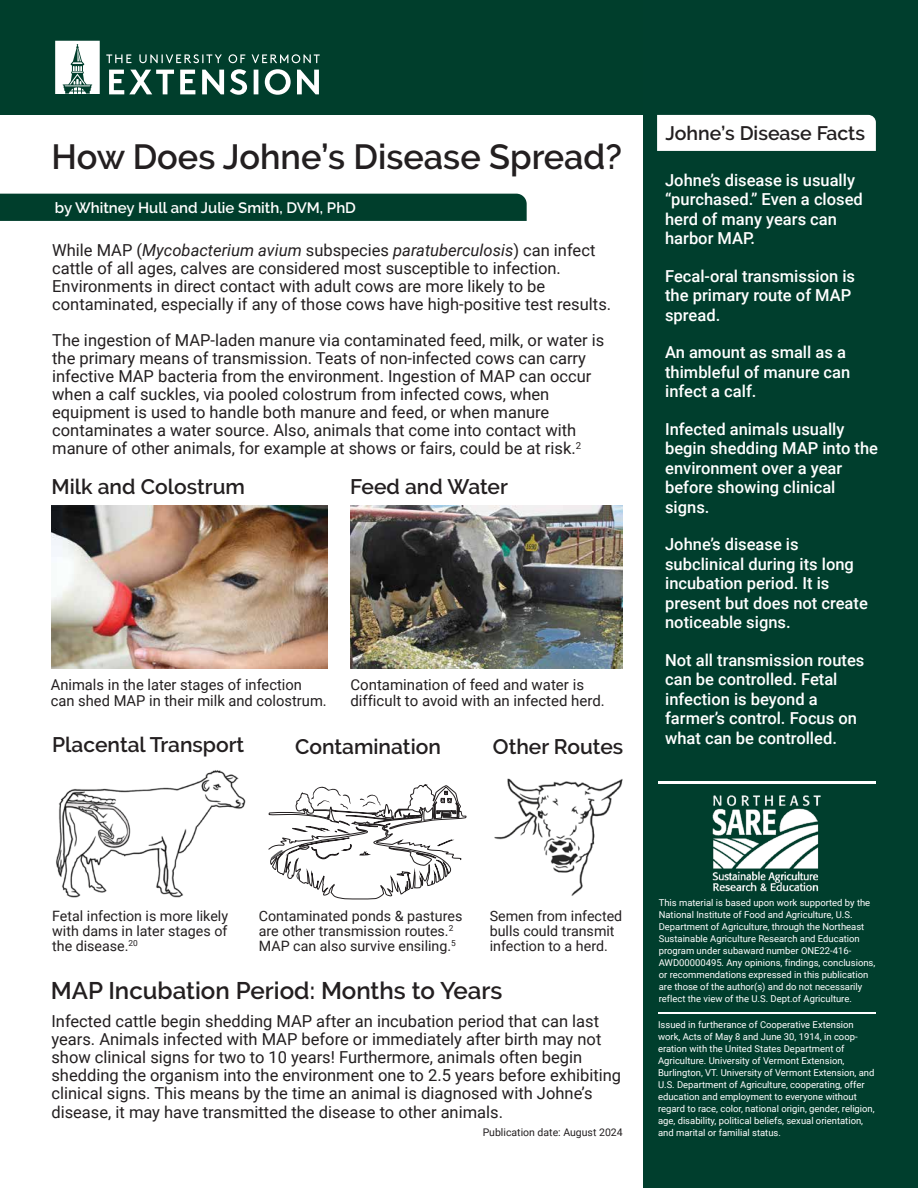
<style>
.page{position:relative;width:918px;height:1188px;background:#fff}
.page>*{position:absolute;margin:0;border:0;box-sizing:border-box;transform-origin:0 0}
.t1{font:600 34.8px "Raleway";color:#231f20}
.t2{font:600 24px "Raleway";color:#231f20}
.t3{font:600 21px "Raleway";color:#231f20}
.t4{font:600 19.5px "Raleway";color:#231f20}
.t5{font:16.5px/18px "Roboto";color:#231f20}
.t6{font:500 16.5px/19.5px "Roboto";color:#fff}
.t7{font:15px/16.5px "Roboto";color:#231f20}
.t8{font:600 15px "Raleway";color:#fff}
.t9{font:14.25px/15px "Roboto";color:#231f20}
.t10{font:10.5px "Roboto";color:#231f20}
.t11{font:9.45px/12px "Roboto";color:#fff}
.s1{font-style:italic}
</style>
<div class="page">
<div style="left:0;top:0;width:650px;height:115px;background:#003e2c"></div>
<svg style="left:55px;top:41px;width:45px;height:53px;background:#d1dcd9"></svg>
<div style="left:0;top:194px;width:527px;height:27px;background:#003e2c"></div>
<svg style="left:109px;top:70px;width:86px;height:24px"></svg>
<svg style="left:202px;top:70px;width:22px;height:24px"></svg>
<svg style="left:230px;top:69px;width:28px;height:26px"></svg>
<svg style="left:265px;top:69px;width:54px;height:26px"></svg>
<svg style="left:106px;top:54px;width:25px;height:9px"></svg>
<svg style="left:139px;top:54px;width:83px;height:9px"></svg>
<svg style="left:229px;top:54px;width:91px;height:9px"></svg>
<div style="left:644px;top:0;width:274px;height:1188px;background:#003e2d"></div>
<div style="left:657px;top:115px;width:219px;height:36px;background:#fff"></div>
<img style="left:51px;top:505px;width:277px;height:164px">
<img style="left:350px;top:505px;width:273px;height:164px">
<img style="left:56px;top:770px;width:190px;height:128px">
<svg style="left:268px;top:784px;width:199px;height:116px"></svg>
<img style="left:494px;top:778px;width:129px;height:118px">
<hr style="left:658px;top:1012px;width:218px;height:2px;background:#fff">
<img style="left:712px;top:795px;width:109px;height:97px">
<hr style="left:659px;top:781px;width:217px;height:3px;background:#fff">
<h1 class="t1" style="left:51px;top:137px;width:572px">How Does Johne’s Disease Spread?</h1>
<h2 class="t8" style="left:55px;top:199px;width:303px">by Whitney Hull and Julie Smith, DVM, PhD</h2>
<p class="t5" style="left:52px;top:241px;width:560px">While MAP (<span class="s1">Mycobacterium avium</span> subspecies <span class="s1">paratuberculosis</span>) can infect cattle of all ages, calves are considered most susceptible to infection.<br>Environments in direct contact with adult cows are more likely to be contaminated, especially if any of those cows have high-positive test results.</p>
<p class="t5" style="left:52px;top:331px;width:554px">The ingestion of MAP-laden manure via contaminated feed, milk, or water is the primary means of transmission. Teats of non-infected cows can carry infective MAP bacteria from the environment. Ingestion of MAP can occur when a calf suckles, via pooled colostrum from infected cows, when equipment is used to handle both manure and feed, or when manure contaminates a water source. Also, animals that come into contact with manure of other animals, for example at shows or fairs, could be at risk.<sup>2</sup></p>
<h2 class="t3" style="left:51px;top:475px;width:195px">Milk and Colostrum</h2>
<h2 class="t3" style="left:350px;top:475px;width:159px">Feed and Water</h2>
<p class="t7" style="left:51px;top:675px;width:277px">Animals in the later stages of infection can shed MAP in their milk and colostrum.</p>
<p class="t7" style="left:350px;top:675px;width:256px">Contamination of feed and water is difficult to avoid with an infected herd.</p>
<h2 class="t3" style="left:52px;top:733px;width:194px">Placental Transport</h2>
<h2 class="t3" style="left:295px;top:734px;width:147px">Contamination</h2>
<h2 class="t3" style="left:493px;top:734px;width:132px">Other Routes</h2>
<h2 class="t4" style="left:665px;top:122px;width:201px">Johne’s Disease Facts</h2>
<p class="t6" style="left:665px;top:169px;width:199px">Johne’s disease is usually “purchased.” Even a closed herd of many years can harbor MAP.</p>
<p class="t6" style="left:665px;top:265px;width:191px">Fecal-oral transmission is the primary route of MAP spread.</p>
<p class="t6" style="left:665px;top:342px;width:187px">An amount as small as a thimbleful of manure can infect a calf.</p>
<p class="t6" style="left:665px;top:418px;width:214px">Infected animals usually begin shedding MAP into the environment over a year before showing clinical signs.</p>
<p class="t6" style="left:665px;top:534px;width:204px">Johne’s disease is subclinical during its long incubation period. It is present but does not create noticeable signs.</p>
<p class="t6" style="left:665px;top:649px;width:201px">Not all transmission routes can be controlled. Fetal infection is beyond a farmer’s control. Focus on what can be controlled.</p>
<p class="t9" style="left:259px;top:908px;width:205px">Contaminated ponds &amp; pastures are other transmission routes.<sup>2<br></sup>MAP can also survive ensiling.<sup>5</sup></p>
<p class="t9" style="left:52px;top:908px;width:177px;text-align:justify">Fetal infection is more likely with dams in later stages of the disease.<sup>20</sup></p>
<p class="t9" style="left:490px;top:908px;width:134px">Semen from infected bulls could transmit infection to a herd.</p>
<h3 class="t2" style="left:51px;top:977px;width:453px">MAP Incubation Period: Months to Years</h3>
<p class="t5" style="left:51px;top:1011px;width:571px">Infected cattle begin shedding MAP after an incubation period that can last years. Animals infected with MAP before or immediately after birth may not show clinical signs for two to 10 years! Furthermore, animals often begin shedding the organism into the environment one to 2.5 years before exhibiting clinical signs. This means by the time an animal is diagnosed with Johne’s</p>
<p class="t5" style="left:51px;top:1103px;width:453px">disease, it may have transmitted the disease to other animals.</p>
<p class="t10" style="left:483px;top:1125px;width:142px">Publication date: August 2024</p>
<p class="t11" style="left:659px;top:897px;width:218px">This material is based upon work supported by the National Institute of Food and Agriculture, U.S.<br>Department of Agriculture, through the Northeast Sustainable Agriculture Research and Education program under subaward number ONE22-416- AWD00000495. Any opinions, findings, conclusions, or recommendations expressed in this publication are those of the author(s) and do not necessarily reflect the view of the U.S. Dept.of Agriculture.</p>
<p class="t11" style="left:658px;top:1018px;width:218px">Issued in furtherance of Cooperative Extension work, Acts of May 8 and June 30, 1914, in coop&shy;eration with the United States Department of Agriculture. University of Vermont Extension, Burlington, VT. University of Vermont Extension, and U.S. Department of Agriculture, cooperating, offer education and employment to everyone without regard to race, color, national origin, gender, religion, age, disability, political beliefs, sexual orientation, and marital or familial status.</p>
</div>
